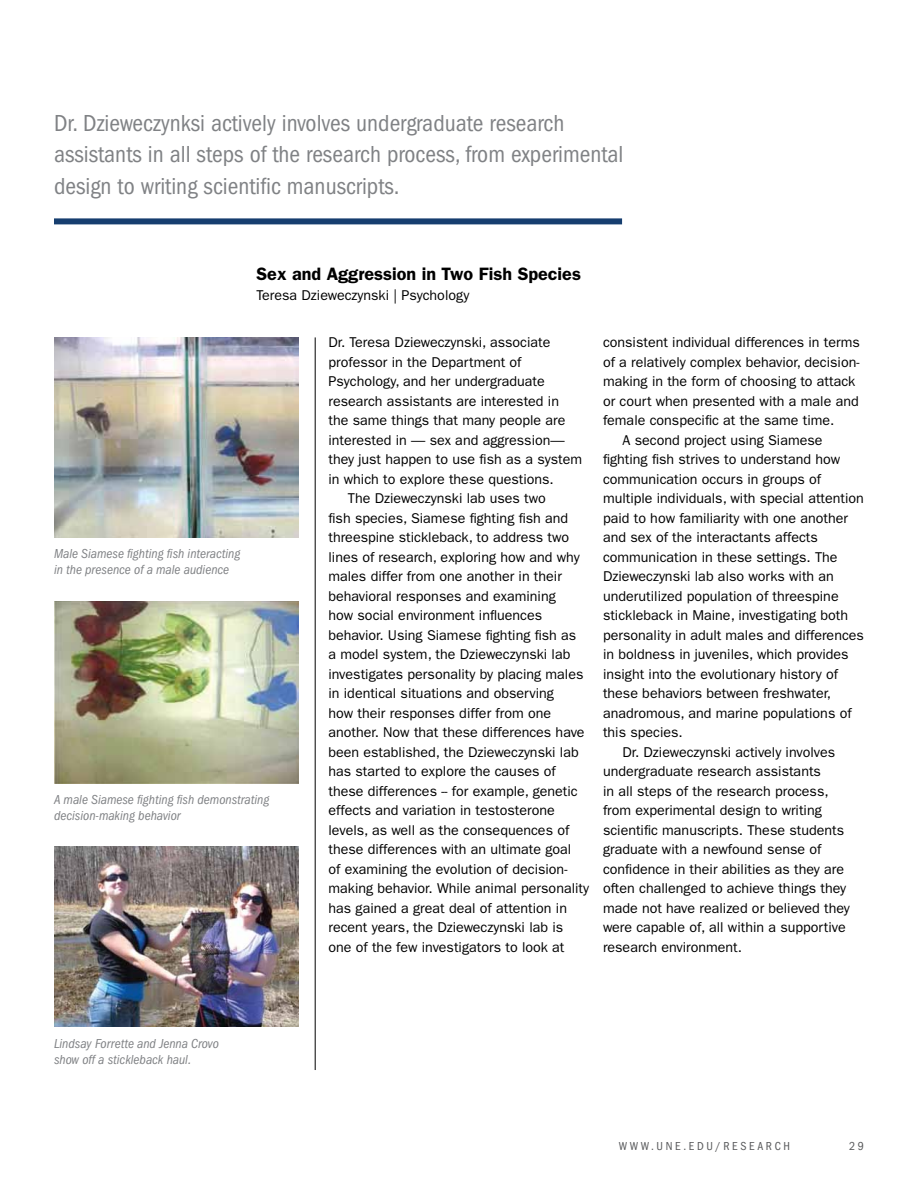
<style>
.page{position:relative;width:918px;height:1188px;background:#fff}
.page>*{position:absolute;margin:0;border:0;box-sizing:border-box;transform-origin:0 0}
.t1{font:condensed 24px/31.5px "ITC Franklin Gothic Std";color:#808285}
.t2{font:600 18px "ITC Franklin Gothic Std";color:#000}
.t3{font:14.25px "ITC Franklin Gothic Std";color:#000}
.t4{font:italic condensed 13.5px/16.2px "ITC Franklin Gothic Std";color:#808285}
.t5{font:condensed 12px "ITC Franklin Gothic Std";letter-spacing:.22em;color:#58595b}
</style>
<div class="page">
<img style="left:54px;top:337px;width:244px;height:201px">
<img style="left:54px;top:601px;width:244px;height:182px">
<img style="left:54px;top:847px;width:244px;height:180px">
<div style="left:54px;top:218px;width:568px;height:6px;background:#163e6f"></div>
<hr style="left:315px;top:337px;width:1px;height:733px;background:#000">
<h1 class="t1" style="left:54px;top:107px;width:571px">Dr. Dzieweczynksi actively involves undergraduate research assistants in all steps of the research process, from experimental design to writing scientific manuscripts.</h1>
<p class="t2" style="left:256px;top:263px;width:326px">Sex and Aggression in Two Fish Species</p>
<p class="t3" style="left:256px;top:287px;width:215px">Teresa Dzieweczynski | Psychology</p>
<p class="t4" style="left:54px;top:545px;width:188px">Male Siamese fighting fish interacting in the presence of a male audience</p>
<p class="t4" style="left:54px;top:791px;width:217px">A male Siamese fighting fish demonstrating decision-making behavior</p>
<p class="t3" style="left:328px;top:334px;width:224px">Dr. Teresa Dzieweczynski, associate</p>
<p class="t3" style="left:328px;top:354px;width:195px">professor in the Department of</p>
<p class="t3" style="left:328px;top:373px;width:218px">Psychology, and her undergraduate</p>
<p class="t3" style="left:328px;top:393px;width:232px">research assistants are interested in</p>
<p class="t3" style="left:328px;top:412px;width:239px">the same things that many people are</p>
<p class="t3" style="left:328px;top:432px;width:238px">interested in — sex and aggression—</p>
<p class="t3" style="left:328px;top:451px;width:255px">they just happen to use fish as a system</p>
<p class="t3" style="left:328px;top:471px;width:227px">in which to explore these questions.</p>
<p class="t3" style="left:348px;top:490px;width:199px">The Dzieweczynski lab uses two</p>
<p class="t3" style="left:328px;top:510px;width:241px">fish species, Siamese fighting fish and</p>
<p class="t3" style="left:328px;top:529px;width:242px">threespine stickleback, to address two</p>
<p class="t3" style="left:328px;top:549px;width:253px">lines of research, exploring how and why</p>
<p class="t3" style="left:328px;top:568px;width:235px">males differ from one another in their</p>
<p class="t3" style="left:328px;top:588px;width:229px">behavioral responses and examining</p>
<p class="t3" style="left:328px;top:607px;width:215px">how social environment influences</p>
<p class="t3" style="left:328px;top:627px;width:249px">behavior. Using Siamese fighting fish as</p>
<p class="t3" style="left:328px;top:646px;width:243px">a model system, the Dzieweczynski lab</p>
<p class="t3" style="left:328px;top:666px;width:257px">investigates personality by placing males</p>
<p class="t3" style="left:328px;top:685px;width:227px">in identical situations and observing</p>
<p class="t3" style="left:328px;top:705px;width:224px">how their responses differ from one</p>
<p class="t3" style="left:328px;top:724px;width:258px">another. Now that these differences have</p>
<p class="t3" style="left:328px;top:744px;width:252px">been established, the Dzieweczynski lab</p>
<p class="t3" style="left:328px;top:763px;width:229px">has started to explore the causes of</p>
<p class="t3" style="left:328px;top:783px;width:251px">these differences -- for example, genetic</p>
<p class="t3" style="left:328px;top:802px;width:228px">effects and variation in testosterone</p>
<p class="t3" style="left:328px;top:822px;width:242px">levels, as well as the consequences of</p>
<p class="t3" style="left:328px;top:841px;width:244px">these differences with an ultimate goal</p>
<p class="t3" style="left:328px;top:861px;width:240px">of examining the evolution of decision-</p>
<p class="t3" style="left:328px;top:880px;width:262px">making behavior. While animal personality</p>
<p class="t3" style="left:328px;top:900px;width:240px">has gained a great deal of attention in</p>
<p class="t3" style="left:328px;top:919px;width:236px">recent years, the Dzieweczynski lab is</p>
<p class="t3" style="left:328px;top:938px;width:238px">one of the few investigators to look at</p>
<p class="t3" style="left:603px;top:334px;width:258px">consistent individual differences in terms</p>
<p class="t3" style="left:603px;top:354px;width:258px">of a relatively complex behavior, decision-</p>
<p class="t3" style="left:603px;top:373px;width:254px">making in the form of choosing to attack</p>
<p class="t3" style="left:603px;top:393px;width:257px">or court when presented with a male and</p>
<p class="t3" style="left:603px;top:412px;width:233px">female conspecific at the same time.</p>
<p class="t3" style="left:622px;top:432px;width:202px">A second project using Siamese</p>
<p class="t3" style="left:603px;top:451px;width:239px">fighting fish strives to understand how</p>
<p class="t3" style="left:603px;top:471px;width:220px">communication occurs in groups of</p>
<p class="t3" style="left:603px;top:490px;width:262px">multiple individuals, with special attention</p>
<p class="t3" style="left:603px;top:510px;width:247px">paid to how familiarity with one another</p>
<p class="t3" style="left:603px;top:529px;width:216px">and sex of the interactants affects</p>
<p class="t3" style="left:603px;top:549px;width:236px">communication in these settings. The</p>
<p class="t3" style="left:603px;top:568px;width:232px">Dzieweczynski lab also works with an</p>
<p class="t3" style="left:603px;top:588px;width:237px">underutilized population of threespine</p>
<p class="t3" style="left:603px;top:607px;width:247px">stickleback in Maine, investigating both</p>
<p class="t3" style="left:603px;top:627px;width:262px">personality in adult males and differences</p>
<p class="t3" style="left:603px;top:646px;width:247px">in boldness in juveniles, which provides</p>
<p class="t3" style="left:603px;top:666px;width:236px">insight into the evolutionary history of</p>
<p class="t3" style="left:603px;top:685px;width:230px">these behaviors between freshwater,</p>
<p class="t3" style="left:603px;top:705px;width:250px">anadromous, and marine populations of</p>
<p class="t3" style="left:603px;top:724px;width:81px">this species.</p>
<p class="t3" style="left:622px;top:744px;width:214px">Dr. Dzieweczynski actively involves</p>
<p class="t3" style="left:603px;top:763px;width:220px">undergraduate research assistants</p>
<p class="t3" style="left:603px;top:783px;width:227px">in all steps of the research process,</p>
<p class="t3" style="left:603px;top:802px;width:220px">from experimental design to writing</p>
<p class="t3" style="left:603px;top:822px;width:243px">scientific manuscripts. These students</p>
<p class="t3" style="left:603px;top:841px;width:220px">graduate with a newfound sense of</p>
<p class="t3" style="left:603px;top:861px;width:243px">confidence in their abilities as they are</p>
<p class="t3" style="left:603px;top:880px;width:245px">often challenged to achieve things they</p>
<p class="t3" style="left:603px;top:900px;width:248px">made not have realized or believed they</p>
<p class="t3" style="left:603px;top:919px;width:244px">were capable of, all within a supportive</p>
<p class="t3" style="left:603px;top:938px;width:141px">research environment.</p>
<p class="t4" style="left:54px;top:1036px;width:166px">Lindsay Forrette and Jenna Crovo show off a stickleback haul.</p>
<p class="t5" style="left:619px;top:1139px;width:173px">WWW.UNE.EDU/RESEARCH</p>
<p class="t5" style="left:849px;top:1139px;width:16px">29</p>
</div>
